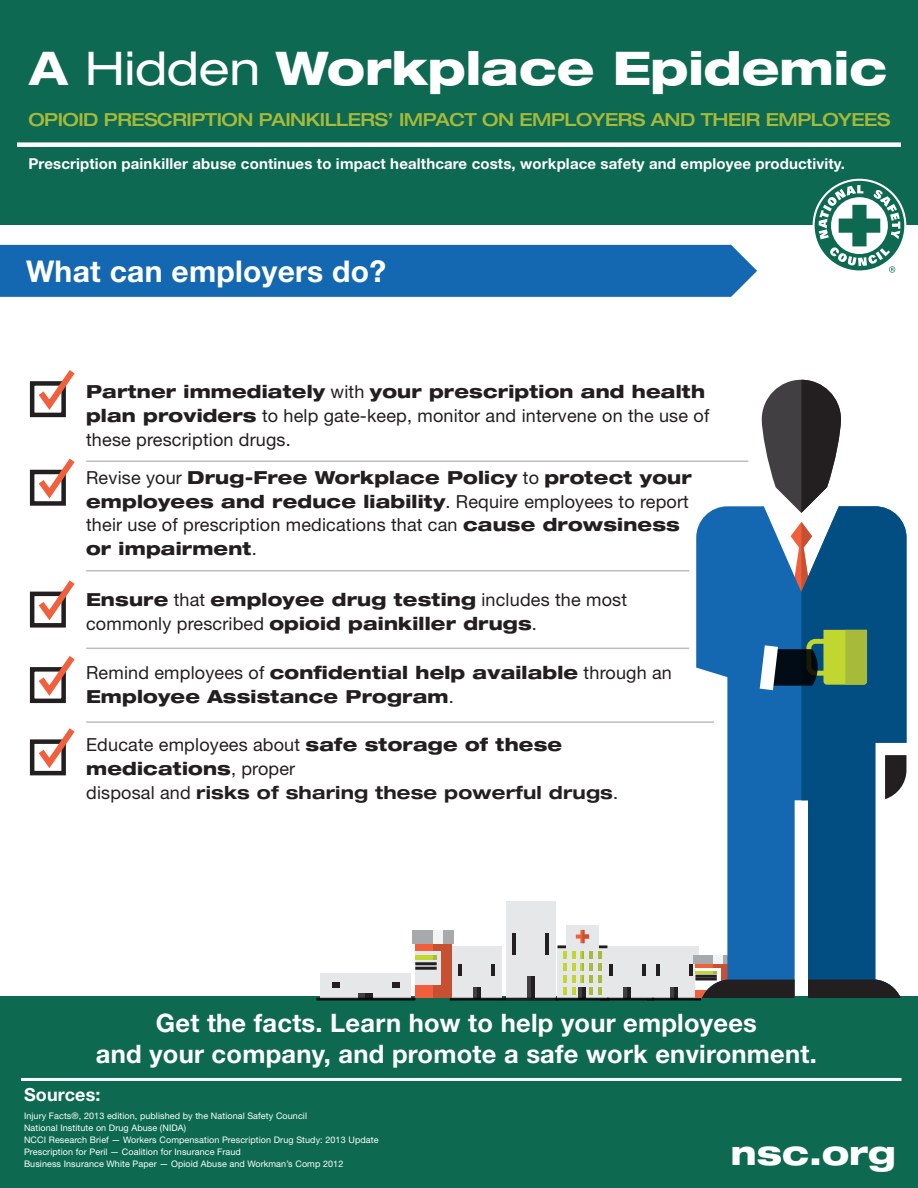
<style>
.page{position:relative;width:918px;height:1188px;background:#fff}
.page>*{position:absolute;margin:0;border:0;box-sizing:border-box;transform-origin:0 0}
.t1{font:800 expanded 46.5px "Helvetica Neue LT Std";color:#fff}
.t2{font:800 expanded 33.3px "Helvetica Neue LT Std";color:#fff}
.t3{font:700 30px "Helvetica Neue LT Std";letter-spacing:.01em;color:#fff}
.t4{font:700 25.5px/31.5px "Helvetica Neue LT Std";letter-spacing:.01em;color:#fff;text-align:center}
.t5{font:800 expanded 18px/23.9px "Helvetica Neue LT Std";letter-spacing:.01em;color:#231f20}
.t6{font:18px/23.9px "Helvetica Neue LT Std";letter-spacing:.01em;color:#231f20}
.t7{font:500 expanded 18px "Helvetica Neue LT Std";letter-spacing:-.03em;color:#a7ba39}
.t8{font:700 18px "Helvetica Neue LT Std";letter-spacing:.01em;color:#fff}
.t9{font:700 15px "Helvetica Neue LT Std";letter-spacing:.01em;color:#fff}
.t10{font:9px/12px "Helvetica Neue LT Std";letter-spacing:.01em;color:#fff}
.s1{font-weight:700}
.s2{font-weight:400}
.s3{font-weight:800;font-stretch:expanded}
.s4{font-weight:400;font-stretch:normal}
.s5{font-weight:700;font-stretch:expanded}
</style>
<div class="page">
<hr style="left:86px;top:460px;width:662px;height:2px;background:#bcbdc0">
<hr style="left:86px;top:570px;width:603px;height:1px;background:#bcbdc0">
<hr style="left:86px;top:721px;width:628px;height:2px;background:#bcbdc0">
<hr style="left:86px;top:648px;width:603px;height:1px;background:#bcbdc0">
<div style="left:30px;top:381px;width:36px;height:36px;border:4px solid #231f20"></div>
<svg style="left:33px;top:370px;width:42px;height:45px"></svg>
<div style="left:30px;top:470px;width:36px;height:36px;border:4px solid #231f20"></div>
<svg style="left:33px;top:458px;width:42px;height:46px"></svg>
<div style="left:30px;top:592px;width:36px;height:36px;border:4px solid #231f20"></div>
<svg style="left:33px;top:580px;width:42px;height:46px"></svg>
<div style="left:30px;top:667px;width:36px;height:36px;border:4px solid #231f20"></div>
<svg style="left:33px;top:656px;width:42px;height:45px"></svg>
<div style="left:30px;top:739px;width:36px;height:36px;border:4px solid #231f20"></div>
<svg style="left:33px;top:728px;width:42px;height:45px"></svg>
<div style="left:0;top:245px;width:757px;height:52px;background:#1468b2"></div>
<div style="left:0;top:997px;width:918px;height:191px;background:#0d6a51"></div>
<div style="left:0;top:0;width:918px;height:225px;background:#0d6951"></div>
<hr style="left:21px;top:1078px;width:881px;height:3px;background:#fff">
<svg style="left:813px;top:179px;width:93px;height:94px"></svg>
<div style="left:815px;top:181px;width:89px;height:89px;background:#0d6a51;border-radius:50%"></div>
<svg style="left:819px;top:185px;width:81px;height:88px"></svg>
<div style="left:17px;top:142px;width:884px;height:5px;background:#fff"></div>
<div style="left:649px;top:947px;width:50px;height:52px;background:#e6e7e9"></div>
<div style="left:670px;top:987px;width:8px;height:12px;background:#413f41"></div>
<hr style="left:674px;top:987px;width:4px;height:12px;background:#231f20">
<hr style="left:656px;top:964px;width:4px;height:12px;background:#231f20">
<svg style="left:689px;top:964px;width:3px;height:12px"></svg>
<hr style="left:647px;top:998px;width:54px;height:3px;background:#231f20">
<div style="left:452px;top:947px;width:49px;height:52px;background:#e6e7e9"></div>
<div style="left:473px;top:987px;width:8px;height:12px;background:#413f41"></div>
<hr style="left:477px;top:987px;width:4px;height:12px;background:#231f20">
<hr style="left:458px;top:964px;width:4px;height:12px;background:#231f20">
<hr style="left:491px;top:964px;width:4px;height:12px;background:#231f20">
<hr style="left:450px;top:998px;width:54px;height:3px;background:#231f20">
<div style="left:321px;top:973px;width:90px;height:26px;background:#e6e7e9"></div>
<svg style="left:359px;top:993px;width:7px;height:5px"></svg>
<div style="left:366px;top:993px;width:7px;height:6px;background:#231f20"></div>
<svg style="left:332px;top:982px;width:7px;height:5px"></svg>
<svg style="left:393px;top:982px;width:7px;height:5px"></svg>
<hr style="left:316px;top:998px;width:99px;height:3px;background:#231f20">
<div style="left:506px;top:901px;width:49px;height:98px;background:#e6e7e9"></div>
<div style="left:527px;top:976px;width:8px;height:22px;background:#413f41"></div>
<hr style="left:531px;top:976px;width:4px;height:22px;background:#231f20">
<hr style="left:512px;top:933px;width:4px;height:22px;background:#231f20">
<hr style="left:545px;top:933px;width:4px;height:22px;background:#231f20">
<hr style="left:504px;top:998px;width:54px;height:3px;background:#231f20">
<div style="left:602px;top:947px;width:50px;height:52px;background:#e6e7e9"></div>
<div style="left:623px;top:987px;width:8px;height:12px;background:#413f41"></div>
<hr style="left:627px;top:987px;width:4px;height:12px;background:#231f20">
<hr style="left:609px;top:964px;width:4px;height:12px;background:#231f20">
<hr style="left:642px;top:964px;width:4px;height:12px;background:#231f20">
<hr style="left:600px;top:998px;width:54px;height:3px;background:#231f20">
<div style="left:566px;top:926px;width:33px;height:73px;background:#e6e7e9"></div>
<svg style="left:558px;top:951px;width:49px;height:47px"></svg>
<svg style="left:576px;top:930px;width:13px;height:13px"></svg>
<svg style="left:581px;top:951px;width:3px;height:31px"></svg>
<svg style="left:572px;top:951px;width:3px;height:43px"></svg>
<svg style="left:590px;top:951px;width:3px;height:43px"></svg>
<div style="left:579px;top:987px;width:7px;height:12px;background:#413f41"></div>
<hr style="left:582px;top:987px;width:4px;height:12px;background:#231f20">
<svg style="left:599px;top:945px;width:8px;height:49px"></svg>
<svg style="left:558px;top:945px;width:8px;height:49px"></svg>
<hr style="left:555px;top:998px;width:54px;height:3px;background:#231f20">
<div style="left:415px;top:941px;width:36px;height:57px;background:#f15f3c"></div>
<div style="left:433px;top:941px;width:18px;height:57px;background:#c85032"></div>
<div style="left:413px;top:930px;width:41px;height:14px;background:#a8a9ad"></div>
<div style="left:433px;top:930px;width:9px;height:14px;background:#f2f3f4"></div>
<div style="left:415px;top:951px;width:26px;height:34px;background:#e6e7e9"></div>
<div style="left:415px;top:955px;width:22px;height:5px;background:#c1d730"></div>
<svg style="left:433px;top:955px;width:4px;height:5px"></svg>
<hr style="left:415px;top:962px;width:22px;height:3px;background:#231f20">
<hr style="left:415px;top:967px;width:22px;height:3px;background:#231f20">
<div style="left:693px;top:955px;width:41px;height:8px;background:#a8a9ad"></div>
<svg style="left:695px;top:968px;width:1px;height:22px"></svg>
<hr style="left:695px;top:975px;width:22px;height:3px;background:#231f20">
<hr style="left:695px;top:977px;width:22px;height:3px;background:#231f20">
<svg style="left:696px;top:506px;width:105px;height:492px;fill:#1468b2"></svg>
<svg style="left:762px;top:380px;width:79px;height:133px"></svg>
<svg style="left:801px;top:506px;width:105px;height:491px;fill:#024d82"></svg>
<svg style="left:808px;top:980px;width:93px;height:18px;background:#333032"></svg>
<svg style="left:702px;top:980px;width:93px;height:18px;background:#332e2f"></svg>
<svg style="left:760px;top:630px;width:107px;height:60px;background:#61825c"></svg>
<h1 class="t1" style="left:29px;top:39px;width:860px"><span class="s1">A</span> <span class="s2">Hidden</span> Workplace Epidemic</h1>
<p class="t7" style="left:28px;top:109px;width:863px">OPIOID PRESCRIPTION PAINKILLERS’ IMPACT ON EMPLOYERS AND THEIR EMPLOYEES</p>
<p class="t9" style="left:28px;top:155px;width:818px">Prescription painkiller abuse continues to impact healthcare costs, workplace safety and employee productivity.</p>
<h3 class="t3" style="left:26px;top:253px;width:362px">What can employers do?</h3>
<p class="t6" style="left:86px;top:380px;width:625px"><span class="s3">Partner immediately</span> with <span class="s3">your prescription and health plan providers</span> to help gate-keep, monitor and intervene on the use of these prescription drugs.</p>
<p class="t5" style="left:86px;top:465px;width:607px"><span class="s4">Revise your</span> Drug-Free Workplace Policy <span class="s4">to</span> protect your employees and reduce liability<span class="s4">. Require employees to report their use of prescription medications that can</span> cause drowsiness or impairment<span class="s4">.</span></p>
<p class="t5" style="left:86px;top:587px;width:542px">Ensure <span class="s4">that</span> employee drug testing <span class="s4">includes the most commonly prescribed</span> opioid painkiller drugs<span class="s4">.</span></p>
<p class="t5" style="left:86px;top:660px;width:587px"><span class="s4">Remind employees of</span> confidential help available <span class="s4">through an<br></span>Employee Assistance Program<span class="s4">.</span></p>
<p class="t6" style="left:86px;top:732px;width:534px">Educate employees about <span class="s3">safe storage of these medications</span>, proper<br>disposal and <span class="s5">risks of sharing these powerful drugs</span>.</p>
<h3 class="t4" style="left:96px;top:1006px;width:722px">Get the facts. Learn how to help your employees<br>and your company, and promote a safe work environment.</h3>
<p class="t8" style="left:24px;top:1083px;width:78px">Sources:</p>
<p class="t10" style="left:24px;top:1109px;width:356px">Injury Facts®, 2013 edition, published by the National Safety Council<br>National Institute on Drug Abuse (NIDA)<br>NCCI Research Brief — Workers Compensation Prescription Drug Study: 2013 Update Prescription for Peril — Coalition for Insurance Fraud<br>Business Insurance White Paper — Opioid Abuse and Workman’s Comp 2012</p>
<h2 class="t2" style="left:731px;top:1131px;width:166px">nsc.org</h2>
</div>
